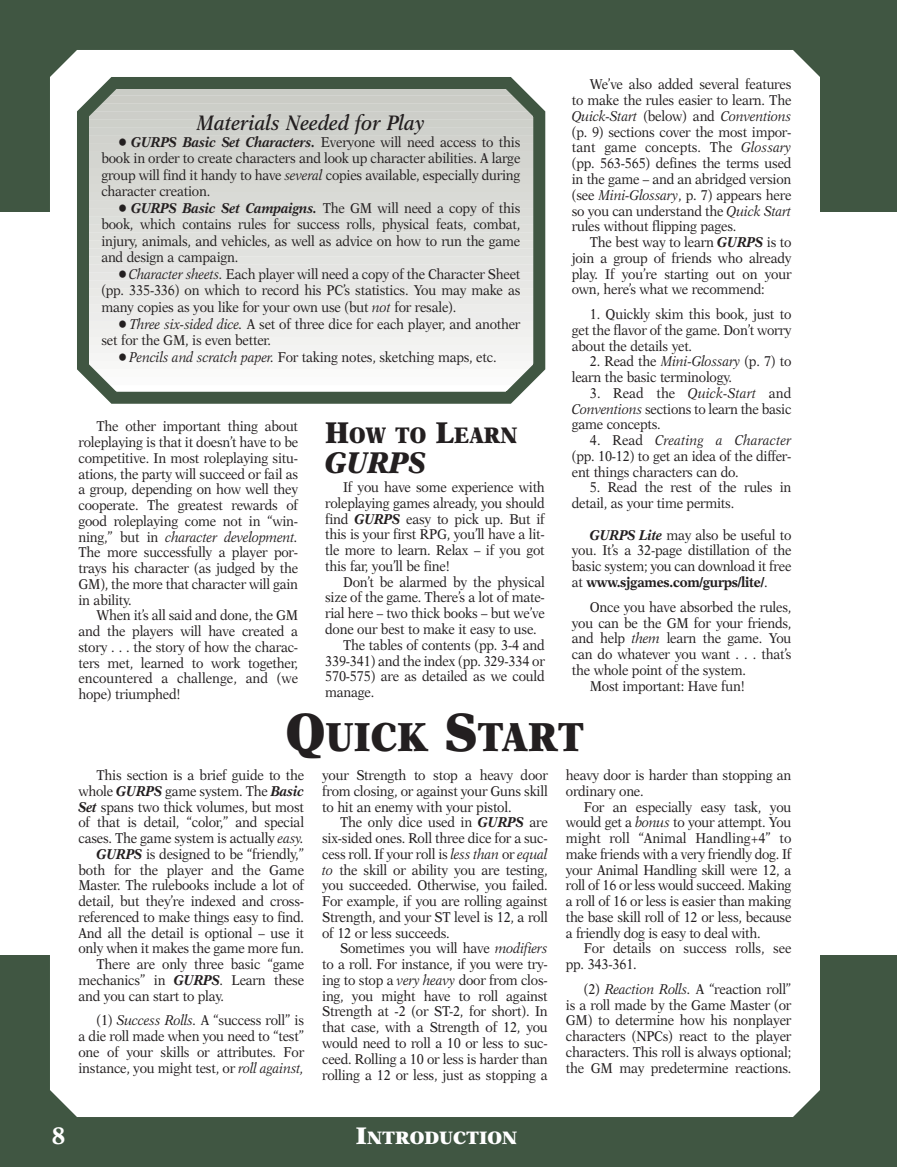
<style>
.page{position:relative;width:897px;height:1167px;background:#fff}
.page>*{position:absolute;margin:0;border:0;box-sizing:border-box;transform-origin:0 0}
.t1{font:900 40.5px "New Aster";color:#231f20;scale:.9 1}
.t2{font:italic 900 30px "New Aster";color:#231f20;scale:.9 1}
.t3{font:700 24px "New Aster";color:#fff}
.t4{font:900 22.5px "New Aster";color:#231f20;scale:.9 1}
.t5{font:italic 600 21px "New Aster";color:#231f20;scale:.9 1}
.t6{font:900 18px "New Aster";color:#fff}
.t7{font:14.25px/15.8px "New Aster";letter-spacing:-.015em;color:#231f20;text-align:justify;scale:.9 1}
.s1{font-weight:700;font-style:italic}
.s2{font-style:italic}
.s3{font-size:30px}
.s4{font-weight:700}
.s5{font-size:54px}
.s6{font-size:24px}
</style>
<div class="page">
<div style="left:0;top:0;width:896px;height:1166px;background:#405642"></div>
<div style="left:50px;top:50px;width:769px;height:1066px;background:#fff"></div>
<div style="left:0;top:212px;width:896px;height:742px;background:#fff"></div>
<svg style="left:77px;top:77px;width:468px;height:327px"></svg>
<div style="left:77px;top:767px;width:715px;height:322px;background:#fff"></div>
<h3 class="t5" style="left:197px;top:114px;width:255px">Materials Needed for Play</h3>
<p class="t7" style="left:101px;top:135px;width:467px;line-height:16.5px;text-indent:18px">• <span class="s1">GURPS Basic Set Characters.</span> Everyone will need access to this book in order to create characters and look up character abilities. A large group will find it handy to have <span class="s2">several</span> copies available, especially during character creation.</p>
<p class="t7" style="left:101px;top:201px;width:467px;line-height:16.5px;text-indent:18px">• <span class="s1">GURPS Basic Set Campaigns.</span> The GM will need a copy of this book, which contains rules for success rolls, physical feats, combat, injury, animals, and vehicles, as well as advice on how to run the game and design a campaign.</p>
<p class="t7" style="left:101px;top:267px;width:467px;line-height:16.5px;text-indent:18px">•<span class="s2">Character sheets.</span> Each player will need a copy of the Character Sheet (pp. 335-336) on which to record his PC’s statistics. You may make as many copies as you like for your own use (but <span class="s2">not</span> for resale).</p>
<p class="t7" style="left:101px;top:316px;width:467px;line-height:16.5px;text-indent:18px">• <span class="s2">Three six-sided dice.</span> A set of three dice for each player, and another set for the GM, is even better.</p>
<p class="t7" style="left:119px;top:350px;width:420px">• <span class="s2">Pencils and scratch paper.</span> For taking notes, sketching maps, etc.</p>
<p class="t7" style="left:78px;top:419px;width:245px;text-indent:18px">The other important thing about roleplaying is that it doesn’t have to be competitive. In most roleplaying situ&shy;ations, the party will succeed or fail as a group, depending on how well they cooperate. The greatest rewards of good roleplaying come not in “win&shy;ning,” but in <span class="s2">character development.<br></span>The more successfully a player por&shy;trays his character (as judged by the GM), the more that character will gain in ability.</p>
<p class="t7" style="left:78px;top:608px;width:245px;text-indent:18px">When it’s all said and done, the GM and the players will have created a story . . . the story of how the charac&shy;ters met, learned to work together, encountered a challenge, and (we hope) triumphed!</p>
<h3 class="t4" style="left:325px;top:426px;width:215px"><span class="s3">H</span>OW TO <span class="s3">L</span>EARN</h3>
<h2 class="t2" style="left:325px;top:450px;width:113px">GURPS</h2>
<p class="t7" style="left:325px;top:480px;width:245px;text-indent:18px">If you have some experience with roleplaying games already, you should find <span class="s1">GURPS</span> easy to pick up. But if this is your first RPG, you’ll have a lit&shy;tle more to learn. Relax – if you got this far, you’ll be fine!</p>
<p class="t7" style="left:343px;top:575px;width:225px">Don’t be alarmed by the physical</p>
<p class="t7" style="left:325px;top:590px;width:245px">size of the game. There’s a lot of mate-</p>
<p class="t7" style="left:325px;top:606px;width:245px">rial here – two thick books – but we’ve</p>
<p class="t7" style="left:325px;top:622px;width:236px">done our best to make it easy to use.</p>
<p class="t7" style="left:343px;top:638px;width:225px">The tables of contents (pp. 3-4 and</p>
<p class="t7" style="left:325px;top:653px;width:245px">339-341) and the index (pp. 329-334 or</p>
<p class="t7" style="left:325px;top:669px;width:245px">570-575) are as detailed as we could</p>
<p class="t7" style="left:325px;top:685px;width:56px">manage.</p>
<p class="t7" style="left:571px;top:78px;width:245px;text-indent:18px">We’ve also added several features to make the rules easier to learn. The <span class="s2">Quick-Start</span> (below) and <span class="s2">Conventions </span>(p. 9) sections cover the most impor&shy;tant game concepts. The <span class="s2">Glossary </span>(pp. 563-565) defines the terms used in the game – and an abridged version (see <span class="s2">Mini-Glossary</span>, p. 7) appears here so you can understand the <span class="s2">Quick Start </span>rules without flipping pages.</p>
<p class="t7" style="left:571px;top:235px;width:245px;text-indent:18px">The best way to learn <span class="s1">GURPS</span> is to join a group of friends who already play. If you’re starting out on your own, here’s what we recommend:</p>
<p class="t7" style="left:571px;top:307px;width:245px;text-indent:18px">1. Quickly skim this book, just to get the flavor of the game. Don’t worry about the details yet.</p>
<p class="t7" style="left:571px;top:354px;width:245px;text-indent:18px">2. Read the <span class="s2">Mini-Glossary</span> (p. 7) to learn the basic terminology.</p>
<p class="t7" style="left:571px;top:386px;width:245px;text-indent:18px">3. Read the <span class="s2">Quick-Start</span> and <span class="s2">Conventions</span> sections to learn the basic game concepts.</p>
<p class="t7" style="left:571px;top:433px;width:245px;text-indent:18px">4. Read <span class="s2">Creating a Character </span>(pp. 10-12) to get an idea of the differ&shy;ent things characters can do.</p>
<p class="t7" style="left:571px;top:480px;width:245px;text-indent:18px">5. Read the rest of the rules in detail, as your time permits.</p>
<p class="t7" style="left:571px;top:528px;width:245px;text-indent:18px"><span class="s1">GURPS Lite</span> may also be useful to you. It’s a 32-page distillation of the basic system; you can download it free at <span class="s4">www.sjgames.com/gurps/lite/</span>.</p>
<p class="t7" style="left:589px;top:600px;width:225px">Once you have absorbed the rules,</p>
<p class="t7" style="left:571px;top:615px;width:245px">you can be the GM for your friends,</p>
<p class="t7" style="left:571px;top:631px;width:245px">and help <span class="s2">them</span> learn the game. You</p>
<p class="t7" style="left:571px;top:647px;width:245px">can do whatever you want . . . that’s</p>
<p class="t7" style="left:571px;top:663px;width:195px">the whole point of the system.</p>
<p class="t7" style="left:589px;top:678px;width:174px">Most important: Have fun!</p>
<h1 class="t1" style="left:286px;top:720px;width:333px"><span class="s5">Q</span>UICK <span class="s5">S</span>TART</h1>
<p class="t7" style="left:96px;top:768px;width:232px">This section is a brief guide to the</p>
<p class="t7" style="left:78px;top:784px;width:252px">whole <span class="s1">GURPS</span> game system. The <span class="s1">Basic</span></p>
<p class="t7" style="left:78px;top:799px;width:252px"><span class="s1">Set</span> spans two thick volumes, but most</p>
<p class="t7" style="left:78px;top:815px;width:252px">of that is detail, “color,” and special</p>
<p class="t7" style="left:78px;top:831px;width:252px">cases. The game system is actually <span class="s2">easy.</span></p>
<p class="t7" style="left:96px;top:847px;width:232px"><span class="s1">GURPS</span> is designed to be “friendly,”</p>
<p class="t7" style="left:78px;top:862px;width:252px">both for the player and the Game</p>
<p class="t7" style="left:78px;top:878px;width:252px">Master. The rulebooks include a lot of</p>
<p class="t7" style="left:78px;top:894px;width:252px">detail, but they’re indexed and cross-</p>
<p class="t7" style="left:78px;top:910px;width:252px">referenced to make things easy to find.</p>
<p class="t7" style="left:78px;top:925px;width:252px">And all the detail is optional – use it</p>
<p class="t7" style="left:78px;top:941px;width:252px">only when it makes the game more fun.</p>
<p class="t7" style="left:96px;top:957px;width:232px">There are only three basic “game</p>
<p class="t7" style="left:78px;top:973px;width:252px">mechanics” in <span class="s1">GURPS</span>. Learn these</p>
<p class="t7" style="left:78px;top:988px;width:163px">and you can start to play.</p>
<p class="t7" style="left:78px;top:1013px;width:252px;text-indent:18px">(1) <span class="s2">Success Rolls.</span> A “success roll” is a die roll made when you need to “test” one of your skills or attributes. For instance, you might test, or <span class="s2">roll against,</span></p>
<p class="t7" style="left:322px;top:768px;width:252px">your Strength to stop a heavy door from closing, or against your Guns skill to hit an enemy with your pistol.</p>
<p class="t7" style="left:322px;top:815px;width:252px;text-indent:18px">The only dice used in <span class="s1">GURPS</span> are six-sided ones. Roll three dice for a suc&shy;cess roll. If your roll is <span class="s2">less than</span> or <span class="s2">equal to</span> the skill or ability you are testing, you succeeded. Otherwise, you failed.<br>For example, if you are rolling against Strength, and your ST level is 12, a roll of 12 or less succeeds.</p>
<p class="t7" style="left:322px;top:941px;width:252px;text-indent:18px">Sometimes you will have <span class="s2">modifiers </span>to a roll. For instance, if you were try&shy;ing to stop a <span class="s2">very heavy</span> door from clos&shy;ing, you might have to roll against Strength at -2 (or ST-2, for short). In that case, with a Strength of 12, you would need to roll a 10 or less to suc&shy;ceed. Rolling a 10 or less is harder than rolling a 12 or less, just as stopping a</p>
<p class="t7" style="left:565px;top:768px;width:252px">heavy door is harder than stopping an ordinary one.</p>
<p class="t7" style="left:565px;top:799px;width:252px;text-indent:18px">For an especially easy task, you would get a <span class="s2">bonus</span> to your attempt. You might roll “Animal Handling+4” to make friends with a very friendly dog. If your Animal Handling skill were 12, a roll of 16 or less would succeed. Making a roll of 16 or less is easier than making the base skill roll of 12 or less, because a friendly dog is easy to deal with.</p>
<p class="t7" style="left:565px;top:941px;width:252px;text-indent:18px">For details on success rolls, see pp. 343-361.</p>
<p class="t7" style="left:565px;top:982px;width:252px;text-indent:18px">(2) <span class="s2">Reaction Rolls.</span> A “reaction roll” is a roll made by the Game Master (or GM) to determine how his nonplayer characters (NPCs) react to the player characters. This roll is always optional; the GM may predetermine reactions.</p>
<h3 class="t3" style="left:51px;top:1125px;width:16px">8</h3>
<p class="t6" style="left:356px;top:1129px;width:163px"><span class="s6">I</span>NTRODUCTION</p>
</div>
